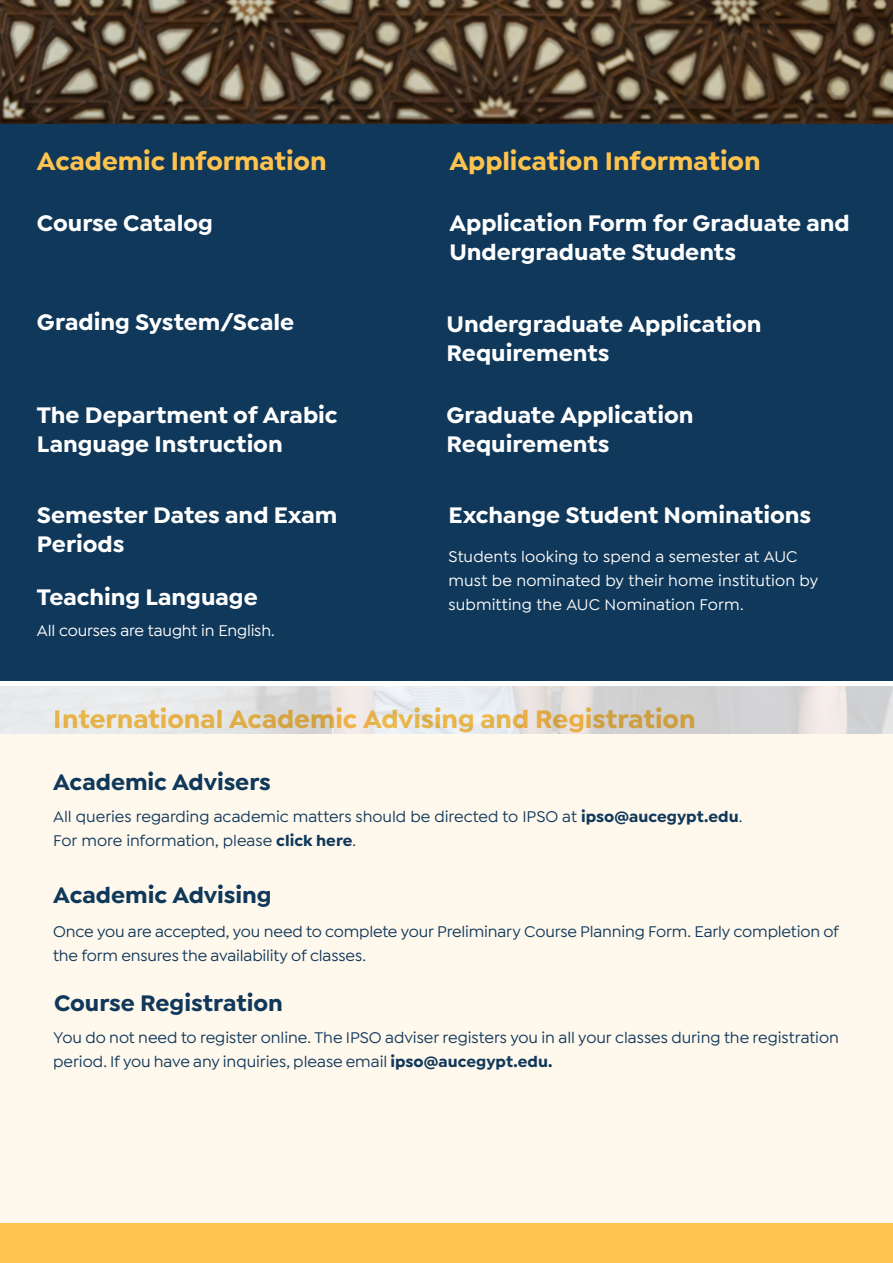
<style>
.page{position:relative;width:893px;height:1263px;background:#fff}
.page>*{position:absolute;margin:0;border:0;box-sizing:border-box;transform-origin:0 0}
.t1{font:700 27px "Isidora Sans";letter-spacing:-.005em;color:#fec34e}
.t2{font:700 24px/28.8px "Isidora Sans";color:#fff}
.t3{font:700 24px "Isidora Sans";letter-spacing:-.005em;color:#10385a}
.t4{font:500 16.5px/24px "Isidora Sans";letter-spacing:-.005em;color:#10385a}
.t5{font:500 16.5px/24px "Isidora Sans";letter-spacing:.005em;color:#fff}
.s1{font-weight:700}
</style>
<div class="page">
<div style="left:0;top:686px;width:893px;height:577px;background:#fff8ed"></div>
<img style="left:0;top:686px;width:893px;height:47px">
<div style="left:0;top:31px;width:893px;height:649px;background:#10385a"></div>
<img style="left:0;top:0;width:893px;height:123px">
<div style="left:0;top:1223px;width:893px;height:40px;background:#fec34e"></div>
<h1 class="t1" style="left:37px;top:144px;width:291px">Academic Information</h1>
<h2 class="t2" style="left:37px;top:208px;width:177px">Course Catalog</h2>
<h1 class="t1" style="left:449px;top:144px;width:313px">Application Information</h1>
<h2 class="t2" style="left:449px;top:208px;width:402px">Application Form for Graduate and<br>Undergraduate Students</h2>
<h2 class="t2" style="left:37px;top:308px;width:259px">Grading System/Scale</h2>
<h2 class="t2" style="left:446px;top:310px;width:317px">Undergraduate Application<br>Requirements</h2>
<h2 class="t2" style="left:37px;top:401px;width:302px">The Department of Arabic<br>Language Instruction</h2>
<h2 class="t2" style="left:446px;top:401px;width:248px">Graduate Application<br>Requirements</h2>
<h2 class="t2" style="left:37px;top:500px;width:302px">Semester Dates and Exam<br>Periods</h2>
<h2 class="t2" style="left:37px;top:582px;width:222px">Teaching Language</h2>
<p class="t5" style="left:37px;top:619px;width:239px">All courses are taught in English.</p>
<h2 class="t2" style="left:449px;top:500px;width:364px">Exchange Student Nominations</h2>
<p class="t5" style="left:449px;top:544px;width:371px">Students looking to spend a semester at AUC must be nominated by their home institution by submitting the AUC Nomination Form.</p>
<h1 class="t1" style="left:54px;top:702px;width:643px">International Academic Advising and Registration</h1>
<h2 class="t3" style="left:53px;top:767px;width:219px">Academic Advisers</h2>
<p class="t4" style="left:53px;top:805px;width:690px">All queries regarding academic matters should be directed to IPSO at <span class="s1">ipso@aucegypt.edu</span>.<br>For more information, please <span class="s1">click here</span>.</p>
<h2 class="t3" style="left:53px;top:880px;width:220px">Academic Advising</h2>
<p class="t4" style="left:53px;top:919px;width:787px">Once you are accepted, you need to complete your Preliminary Course Planning Form. Early completion of the form ensures the availability of classes.</p>
<h2 class="t3" style="left:54px;top:988px;width:230px">Course Registration</h2>
<p class="t4" style="left:53px;top:1025px;width:787px">You do not need to register online. The IPSO adviser registers you in all your classes during the registration period. If you have any inquiries, please email <span class="s1">ipso@aucegypt.edu.</span></p>
</div>
